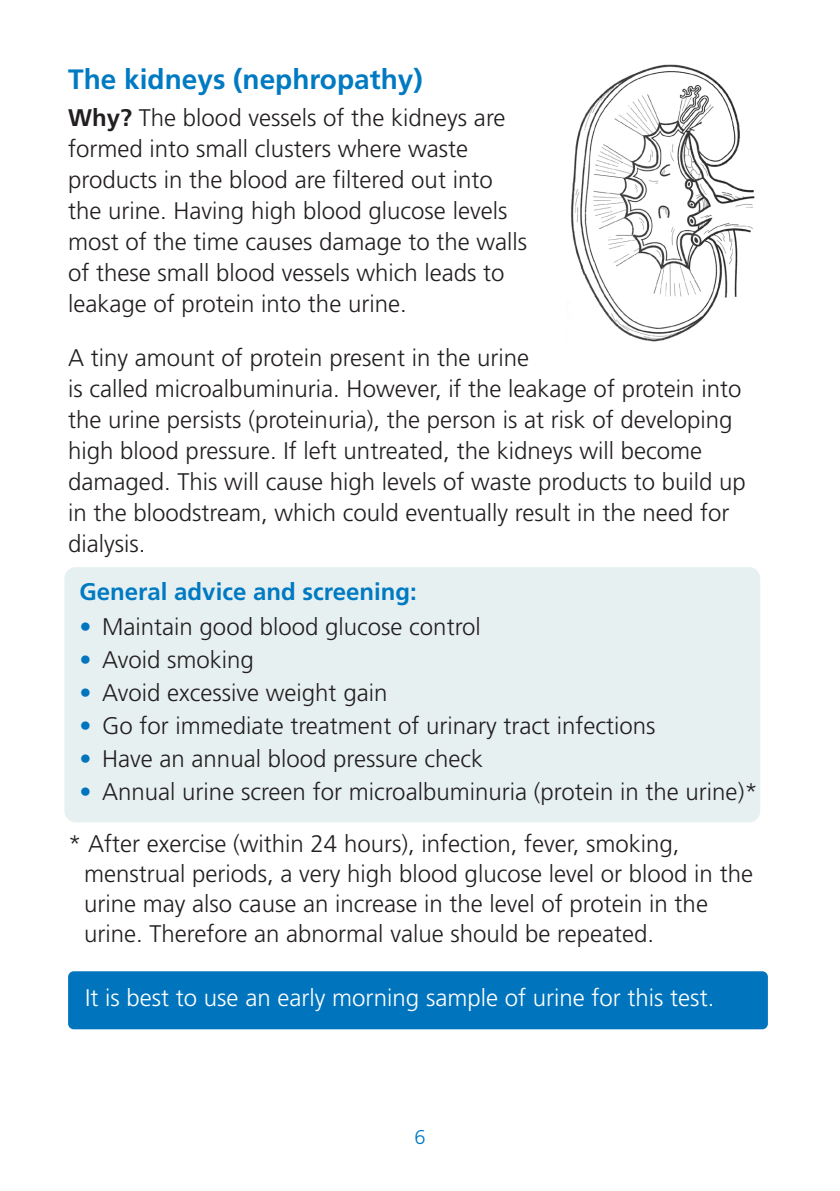
<style>
.page{position:relative;width:840px;height:1191px;background:#fff}
.page>*{position:absolute;margin:0;border:0;box-sizing:border-box;transform-origin:0 0}
.Para{font:700 28px "Frutiger LT Pro";color:#007ac2}
.Para-2{font:300 24px/31px "Frutiger LT Pro";color:#231f20}
.Blue_Block{font:300 24px "Frutiger LT Pro";color:#fff}
.Para-3{font:700 24px "Frutiger LT Pro";color:#007ac2}
.t1{font:300 20px "Frutiger LT Pro";color:#007ac2}
.s1{font-weight:700}
.s2{color:#0075be}
</style>
<div class="page">
<div style="left:64px;top:567px;width:695px;height:255px;background:#e7f0f1;border-radius:11px"></div>
<div style="left:68px;top:971px;width:699px;height:58px;background:#0075be;border-radius:6px"></div>
<img style="left:571px;top:64px;width:184px;height:278px">
<p class="Para" style="left:68px;top:63px;width:356px">The kidneys (nephropathy)</p>
<p class="Para-2" style="left:68px;top:102px;width:460px"><span class="s1">Why?</span> The blood vessels of the kidneys are formed into small clusters where waste products in the blood are filtered out into the urine. Having high blood glucose levels most of the time causes damage to the walls of these small blood vessels which leads to leakage of protein into the urine.</p>
<p class="Para-2" style="left:68px;top:342px;width:679px">A tiny amount of protein present in the urine<br>is called microalbuminuria. However, if the leakage of protein into the urine persists (proteinuria), the person is at risk of developing high blood pressure. If left untreated, the kidneys will become damaged. This will cause high levels of waste products to build up in the bloodstream, which could eventually result in the need for dialysis.</p>
<p class="Para-3" style="left:79px;top:577px;width:338px">General advice and screening:</p>
<p class="Para-2" style="left:79px;top:611px;width:403px"><span class="s2">•</span> Maintain good blood glucose control</p>
<p class="Para-2" style="left:79px;top:644px;width:176px"><span class="s2">•</span> Avoid smoking</p>
<p class="Para-2" style="left:79px;top:677px;width:309px"><span class="s2">•</span> Avoid excessive weight gain</p>
<p class="Para-2" style="left:79px;top:710px;width:577px"><span class="s2">•</span> Go for immediate treatment of urinary tract infections</p>
<p class="Para-2" style="left:79px;top:743px;width:405px"><span class="s2">•</span> Have an annual blood pressure check</p>
<p class="Para-2" style="left:79px;top:776px;width:679px"><span class="s2">•</span> Annual urine screen for microalbuminuria (protein in the urine)*</p>
<p class="Para-2" style="left:84px;top:829px;width:670px;line-height:30px;text-indent:-16px">* After exercise (within 24 hours), infection, fever, smoking, menstrual periods, a very high blood glucose level or blood in the urine may also cause an increase in the level of protein in the urine. Therefore an abnormal value should be repeated.</p>
<p class="Blue_Block" style="left:85px;top:984px;width:630px">It is best to use an early morning sample of urine for this test.</p>
<p class="t1" style="left:414px;top:1125px;width:13px">6</p>
</div>
